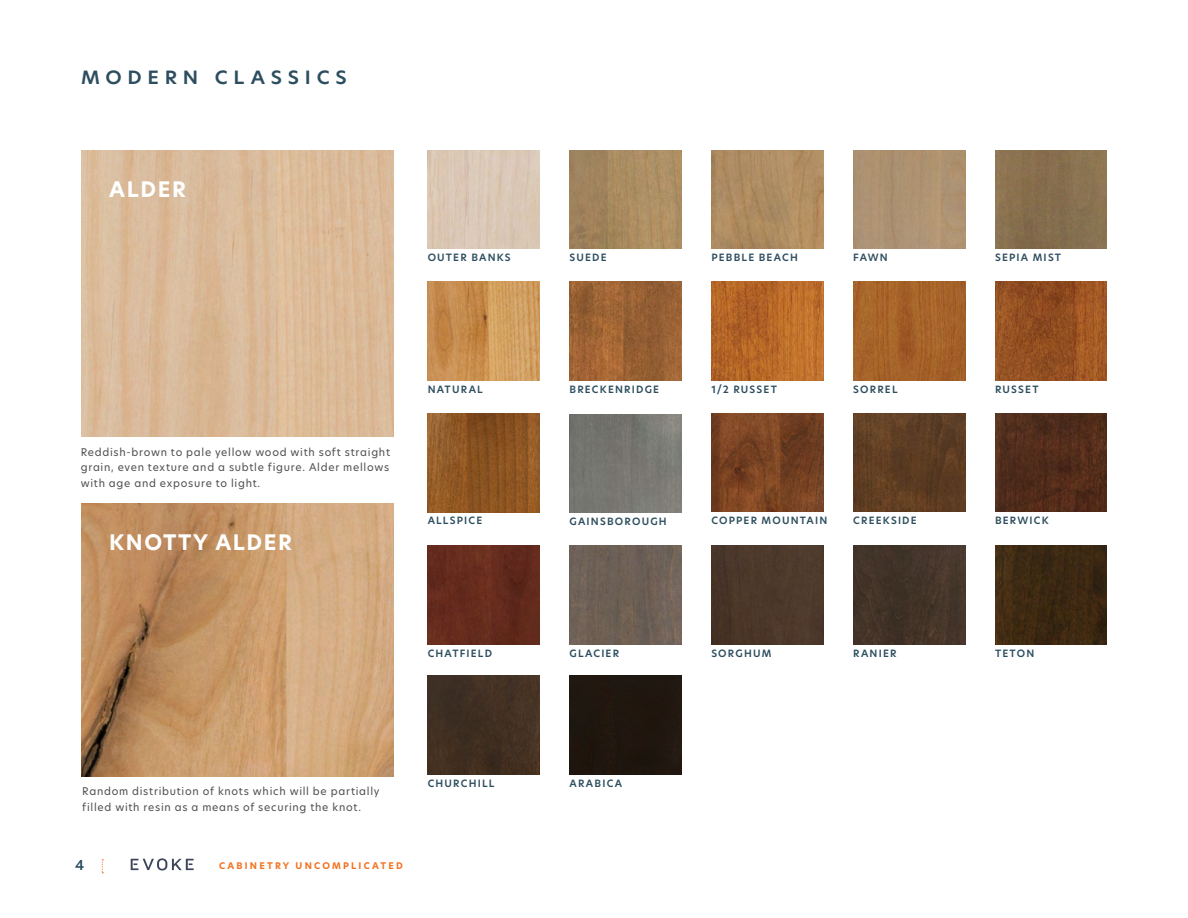
<style>
.page{position:relative;width:1188px;height:918px;background:#fff}
.page>*{position:absolute;margin:0;border:0;box-sizing:border-box;transform-origin:0 0}
.t1{font:700 21px "New Hero";letter-spacing:.075em;color:#fff}
.t2{font:600 18px "New Hero";letter-spacing:.295em;color:#2d4e5f;scale:1.07 1}
.t3{font:600 13.5px "New Hero";color:#2d4e5f}
.t4{font:10.5px/15.8px "New Hero";letter-spacing:.07em;color:#4f4f51;text-align:justify}
.t5{font:600 9.9px "New Hero";letter-spacing:.12em;color:#2d4e5f}
.t6{font:700 9px "New Hero";letter-spacing:.245em;color:#f37221}
</style>
<div class="page">
<svg style="left:102px;top:859px;width:1px;height:14px"></svg>
<svg style="left:131px;top:858px;width:63px;height:13px"></svg>
<img style="left:81px;top:150px;width:312px;height:286px">
<img style="left:81px;top:503px;width:312px;height:274px">
<img style="left:711px;top:282px;width:112px;height:99px">
<img style="left:428px;top:413px;width:112px;height:99px">
<div style="left:570px;top:676px;width:111px;height:98px;background:#20170f"></div>
<img style="left:995px;top:413px;width:112px;height:99px">
<img style="left:570px;top:282px;width:111px;height:99px">
<img style="left:428px;top:546px;width:112px;height:98px">
<img style="left:428px;top:676px;width:112px;height:98px">
<img style="left:711px;top:413px;width:112px;height:99px">
<img style="left:853px;top:413px;width:112px;height:99px">
<img style="left:570px;top:414px;width:111px;height:99px">
<img style="left:570px;top:546px;width:111px;height:98px">
<img style="left:428px;top:282px;width:112px;height:98px">
<img style="left:428px;top:150px;width:112px;height:99px">
<img style="left:711px;top:150px;width:112px;height:99px">
<img style="left:853px;top:546px;width:112px;height:98px">
<img style="left:995px;top:282px;width:112px;height:98px">
<img style="left:995px;top:150px;width:112px;height:99px">
<div style="left:711px;top:546px;width:112px;height:98px;background:#4c382a"></div>
<img style="left:853px;top:282px;width:112px;height:98px">
<img style="left:570px;top:150px;width:111px;height:99px">
<img style="left:995px;top:546px;width:112px;height:98px">
<div style="left:853px;top:150px;width:112px;height:99px;background:#ad9272"></div>
<h2 class="t2" style="left:81px;top:65px;width:250px">MODERN CLASSICS</h2>
<h1 class="t1" style="left:109px;top:175px;width:78px">ALDER</h1>
<p class="t5" style="left:428px;top:251px;width:85px">OUTER BANKS</p>
<p class="t5" style="left:711px;top:251px;width:88px">PEBBLE BEACH</p>
<p class="t5" style="left:570px;top:251px;width:39px">SUEDE</p>
<p class="t5" style="left:853px;top:251px;width:36px">FAWN</p>
<p class="t4" style="left:81px;top:444px;width:311px">Reddish-brown to pale yellow wood with soft straight grain, even texture and a subtle figure. Alder mellows with age and exposure to light.</p>
<h1 class="t1" style="left:109px;top:528px;width:184px">KNOTTY ALDER</h1>
<p class="t5" style="left:428px;top:383px;width:57px">NATURAL</p>
<p class="t5" style="left:428px;top:514px;width:56px">ALLSPICE</p>
<p class="t5" style="left:428px;top:646px;width:66px">CHATFIELD</p>
<p class="t4" style="left:82px;top:783px;width:299px">Random distribution of knots which will be partially filled with resin as a means of securing the knot.</p>
<p class="t3" style="left:75px;top:856px;width:11px">4</p>
<p class="t6" style="left:219px;top:859px;width:185px">CABINETRY UNCOMPLICATED</p>
<p class="t5" style="left:428px;top:776px;width:68px">CHURCHILL</p>
<p class="t5" style="left:570px;top:383px;width:91px">BRECKENRIDGE</p>
<p class="t5" style="left:711px;top:383px;width:67px">1/2 RUSSET</p>
<p class="t5" style="left:853px;top:383px;width:46px">SORREL</p>
<p class="t5" style="left:570px;top:515px;width:99px">GAINSBOROUGH</p>
<p class="t5" style="left:711px;top:514px;width:118px">COPPER MOUNTAIN</p>
<p class="t5" style="left:853px;top:514px;width:65px">CREEKSIDE</p>
<p class="t5" style="left:570px;top:646px;width:51px">GLACIER</p>
<p class="t5" style="left:570px;top:776px;width:54px">ARABICA</p>
<p class="t5" style="left:711px;top:646px;width:62px">SORGHUM</p>
<p class="t5" style="left:853px;top:646px;width:45px">RANIER</p>
<p class="t5" style="left:995px;top:251px;width:68px">SEPIA MIST</p>
<p class="t5" style="left:995px;top:383px;width:45px">RUSSET</p>
<p class="t5" style="left:995px;top:514px;width:55px">BERWICK</p>
<p class="t5" style="left:995px;top:646px;width:41px">TETON</p>
</div>
